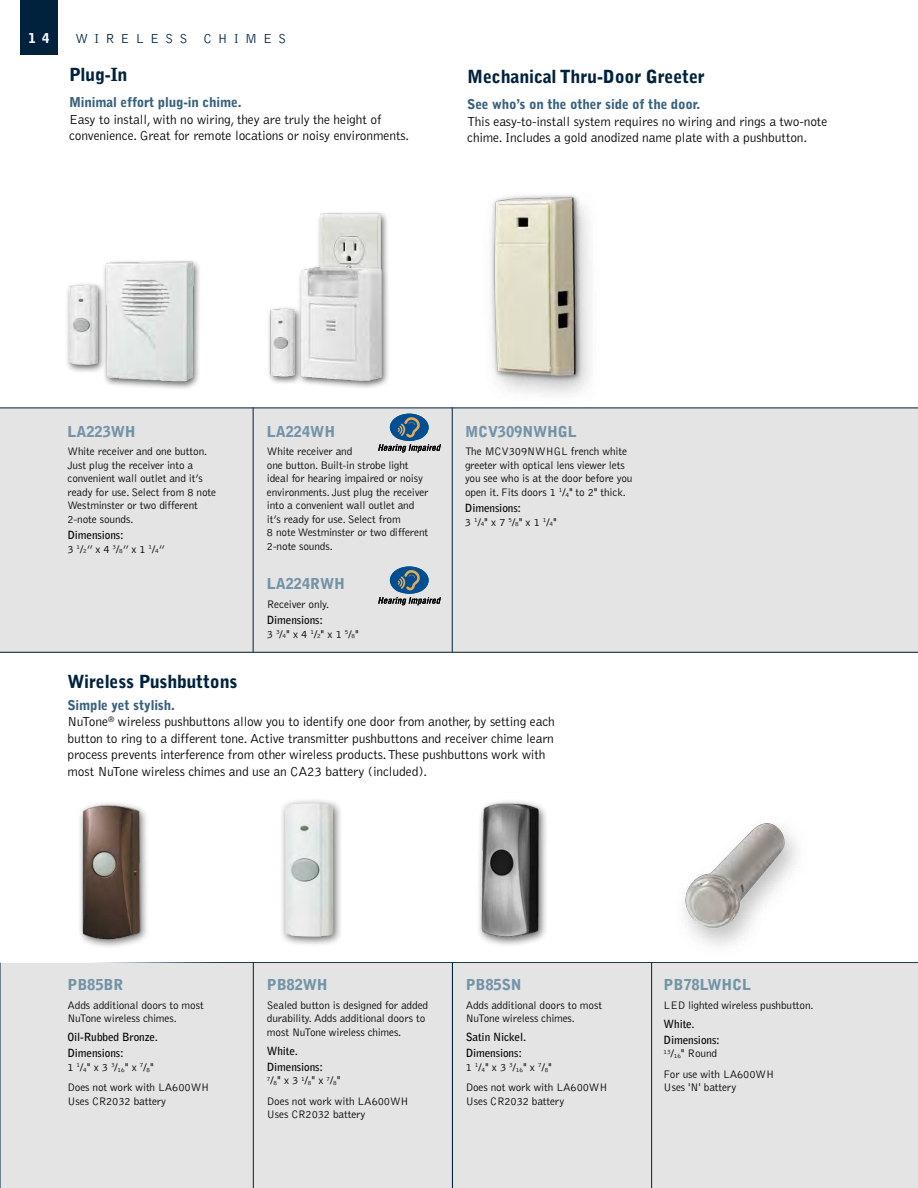
<style>
.page{position:relative;width:918px;height:1188px;background:#fff}
.page>*{position:absolute;margin:0;border:0;box-sizing:border-box;transform-origin:0 0}
.t1{font:900 18px "Bell Gothic";letter-spacing:-.01em;color:#00223d}
.t2{font:900 15px "Bell Gothic";letter-spacing:-.01em;color:#7393a7}
.t3{font:300 13.5px/16.5px "Bell Gothic";letter-spacing:-.01em;color:#000}
.t4{font:900 13.5px "Bell Gothic";letter-spacing:-.01em;color:#37617d}
.t5{font:300 13.5px "Bell Gothic";letter-spacing:.45em;color:#00223d}
.t6{font:900 13.5px "Bell Gothic";color:#fff}
.t7{font:300 11.25px/13.5px "Bell Gothic";letter-spacing:-.01em;color:#000}
.t8{font:700 11.25px/16.2px "Bell Gothic";letter-spacing:-.01em;color:#000}
.s1{font-weight:300}
.s2{font-weight:300;font-size:6.6px}
.s3{font-size:6.6px}
.s4{font-weight:900;color:#37617d}
</style>
<div class="page">
<img style="left:0;top:0;width:903px;height:946px">
<img style="left:239px;top:198px;width:169px;height:197px">
<img style="left:17px;top:247px;width:202px;height:150px">
<div style="left:0;top:963px;width:918px;height:225px;background:#e4e4e4"></div>
<div style="left:0;top:408px;width:918px;height:244px;background:#e4e4e4"></div>
<hr style="left:0;top:652px;width:918px;height:1px;background:#00223d">
<hr style="left:0;top:408px;width:918px;height:1px;background:#00223d">
<div style="left:21px;top:0;width:37px;height:54px;background:#00223d"></div>
<hr style="left:253px;top:407px;width:1px;height:245px;background:#00223d">
<hr style="left:452px;top:407px;width:1px;height:245px;background:#00223d">
<hr style="left:0;top:963px;width:1px;height:225px;background:#00223d">
<hr style="left:253px;top:962px;width:1px;height:226px;background:#00223d">
<hr style="left:452px;top:962px;width:1px;height:226px;background:#00223d">
<hr style="left:651px;top:962px;width:1px;height:226px;background:#00223d">
<svg style="left:378px;top:414px;width:63px;height:39px"></svg>
<svg style="left:378px;top:566px;width:63px;height:39px"></svg>
<img style="left:75px;top:777px;width:97px;height:170px">
<img style="left:448px;top:767px;width:126px;height:179px">
<div style="left:279px;top:798px;width:65px;height:149px;background:#000;opacity:.6"></div>
<img style="left:285px;top:803px;width:48px;height:134px">
<p class="t6" style="left:29px;top:30px;width:23px">1 4</p>
<p class="t5" style="left:75px;top:31px;width:213px">WIRELESS CHIMES</p>
<h1 class="t1" style="left:69px;top:64px;width:60px">Plug-In</h1>
<p class="t4" style="left:69px;top:95px;width:174px">Minimal effort plug-in chime.</p>
<p class="t3" style="left:69px;top:112px;width:342px">Easy to install, with no wiring, they are truly the height of convenience. Great for remote locations or noisy environments.</p>
<h1 class="t1" style="left:467px;top:66px;width:239px">Mechanical Thru-Door Greeter</h1>
<p class="t4" style="left:467px;top:96px;width:235px">See who’s on the other side of the door.</p>
<p class="t3" style="left:467px;top:113px;width:362px">This easy-to-install system requires no wiring and rings a two-note chime. Includes a gold anodized name plate with a pushbutton.</p>
<h2 class="t2" style="left:68px;top:422px;width:70px">LA223WH</h2>
<p class="t7" style="left:68px;top:445px;width:150px">White receiver and one button.<br>Just plug the receiver into a convenient wall outlet and it’s ready for use. Select from 8 note<br>Westminster or two different<br>2-note sounds.</p>
<p class="t8" style="left:68px;top:528px;width:99px;line-height:13.5px">Dimensions:<br><span class="s1">3</span> <sup>1</sup><span class="s1">/</span><span class="s2">2</span><span class="s1">” x 4</span> <sup>3</sup><span class="s1">/</span><span class="s2">8</span><span class="s1">” x 1</span> <sup>1</sup><span class="s1">/</span><span class="s2">4</span><span class="s1">”</span></p>
<h2 class="t2" style="left:267px;top:422px;width:70px">LA224WH</h2>
<p class="t7" style="left:267px;top:445px;width:163px">White receiver and<br>one button. Built-in strobe light ideal for hearing impaired or noisy environments. Just plug the receiver into a convenient wall outlet and it’s ready for use. Select from<br>8 note Westminster or two different<br>2-note sounds.</p>
<h2 class="t2" style="left:267px;top:575px;width:80px">LA224RWH</h2>
<p class="t7" style="left:267px;top:598px;width:64px">Receiver only.</p>
<p class="t8" style="left:267px;top:613px;width:93px;line-height:13.5px">Dimensions:<br><span class="s1">3</span> <sup>3</sup><span class="s1">/</span><span class="s2">4</span><span class="s1">" x 4</span> <sup>1</sup><span class="s1">/</span><span class="s2">2</span><span class="s1">" x 1</span> <sup>5</sup><span class="s1">/</span><span class="s2">8</span><span class="s1">"</span></p>
<h2 class="t2" style="left:465px;top:422px;width:113px">MCV309NWHGL</h2>
<p class="t7" style="left:465px;top:445px;width:169px">The MCV309NWHGL french white greeter with optical lens viewer lets you see who is at the door before you open it. Fits doors 1 <sup>1</sup>/<span class="s3">4</span>" to 2" thick.</p>
<p class="t8" style="left:465px;top:501px;width:93px;line-height:13.5px">Dimensions:<br><span class="s1">3</span> <sup>1</sup><span class="s1">/</span><span class="s2">4</span><span class="s1">" x 7</span> <sup>5</sup><span class="s1">/</span><span class="s2">8</span><span class="s1">" x 1</span> <sup>1</sup><span class="s1">/</span><span class="s2">4</span><span class="s1">"</span></p>
<h1 class="t1" style="left:67px;top:671px;width:172px">Wireless Pushbuttons</h1>
<p class="t3" style="left:67px;top:697px;width:489px"><span class="s4">Simple yet stylish.<br></span>NuTone<sup>®</sup> wireless pushbuttons allow you to identify one door from another, by setting each button to ring to a different tone. Active transmitter pushbuttons and receiver chime learn process prevents interference from other wireless products. These pushbuttons work with most NuTone wireless chimes and use an CA23 battery (included).</p>
<h2 class="t2" style="left:68px;top:976px;width:57px">PB85BR</h2>
<p class="t7" style="left:68px;top:999px;width:138px">Adds additional doors to most<br>NuTone wireless chimes.</p>
<p class="t8" style="left:68px;top:1029px;width:92px">Oil-Rubbed Bronze.<br>Dimensions:</p>
<p class="t7" style="left:68px;top:1057px;width:143px;line-height:20.2px">1 <sup>1</sup>/<span class="s3">4</span>" x 3 <sup>3</sup>/<span class="s3">16</span>" x <sup>7</sup>/<span class="s3">8</span>"<br>Does not work with LA600WH</p>
<p class="t7" style="left:68px;top:1094px;width:100px">Uses CR2032 battery</p>
<h2 class="t2" style="left:267px;top:976px;width:62px">PB82WH</h2>
<p class="t7" style="left:267px;top:999px;width:163px">Sealed button is designed for added durability. Adds additional doors to most NuTone wireless chimes.</p>
<p class="t8" style="left:267px;top:1042px;width:58px">White.<br>Dimensions:</p>
<p class="t7" style="left:267px;top:1071px;width:143px;line-height:20.2px"><sup>7</sup>/<span class="s3">8</span>" x 3 <sup>1</sup>/<span class="s3">8</span>" x <sup>7</sup>/<span class="s3">8</span>"<br>Does not work with LA600WH</p>
<p class="t7" style="left:267px;top:1108px;width:100px">Uses CR2032 battery</p>
<h2 class="t2" style="left:466px;top:976px;width:57px">PB85SN</h2>
<p class="t7" style="left:466px;top:999px;width:138px">Adds additional doors to most<br>NuTone wireless chimes.</p>
<p class="t8" style="left:466px;top:1029px;width:62px">Satin Nickel.<br>Dimensions:</p>
<p class="t7" style="left:466px;top:1057px;width:143px;line-height:20.2px">1 <sup>1</sup>/<span class="s3">4</span>" x 3 <sup>3</sup>/<span class="s3">16</span>" x <sup>7</sup>/<span class="s3">8</span>"<br>Does not work with LA600WH</p>
<p class="t7" style="left:466px;top:1094px;width:100px">Uses CR2032 battery</p>
<h2 class="t2" style="left:664px;top:976px;width:89px">PB78LWHCL</h2>
<p class="t7" style="left:664px;top:999px;width:152px">LED lighted wireless pushbutton.</p>
<p class="t8" style="left:664px;top:1015px;width:58px">White.<br>Dimensions:</p>
<p class="t7" style="left:664px;top:1044px;width:112px;line-height:20.2px"><sup>13</sup>/<span class="s3">16</span>" Round<br>For use with LA600WH</p>
<p class="t7" style="left:664px;top:1081px;width:74px">Uses 'N' battery</p>
</div>
